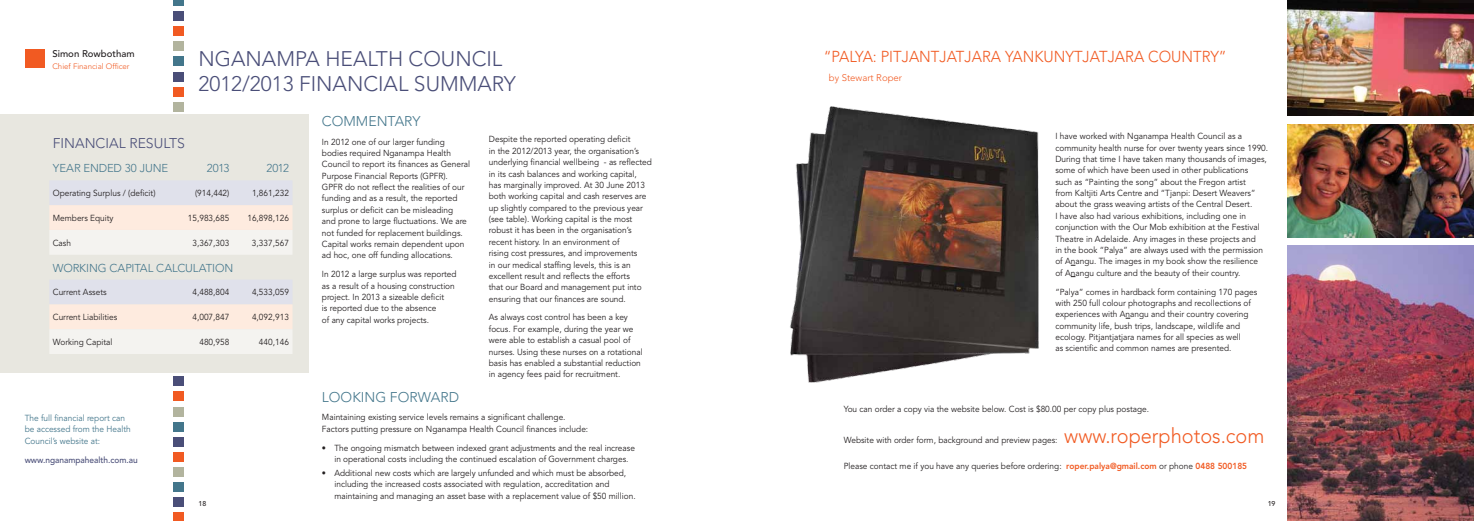
<style>
.page{position:relative;width:1474px;height:521px;background:#fff}
.page>*{position:absolute;margin:0;border:0;box-sizing:border-box;transform-origin:0 0}
.t1{font:300 21px "Avenir";color:#4a4e78}
.t2{font:300 21px "Avenir";color:#f15a22;scale:.95 1}
.t3{font:300 15.75px "Avenir";color:#f15a22;scale:.95 1}
.t4{font:300 14px "Avenir";color:#43768b}
.t5{font:300 14px "Avenir";color:#4a4e78}
.t6{font:300 11.38px "Avenir";letter-spacing:-.01em;color:#43768b}
.t7{font:300 9.62px "Avenir";color:#f15a22}
.t8{font:500 9.62px "Avenir";color:#231f20}
.t9{font:8.75px/11.4px "Avenir";color:#231f20;scale:.95 1}
.t10{font:8.75px/11.4px "Avenir";color:#43768b;scale:.95 1}
.t11{font:500 8.75px "Avenir";color:#4a4e78;scale:.95 1}
.t12{font:300 7.88px "Avenir";color:#f15a22}
.t13{font:500 7px "Avenir";color:#231f20}
.s1{font-weight:800;color:#f15a22}
</style>
<div class="page">
<div style="left:173px;top:102px;width:11px;height:10px;background:#b2b49e"></div>
<div style="left:173px;top:87px;width:11px;height:10px;background:#f15a22"></div>
<div style="left:173px;top:72px;width:11px;height:9px;background:#4a4e78"></div>
<div style="left:173px;top:56px;width:11px;height:10px;background:#43768b"></div>
<div style="left:173px;top:41px;width:11px;height:10px;background:#b2b49e"></div>
<div style="left:173px;top:26px;width:11px;height:10px;background:#f15a22"></div>
<div style="left:173px;top:11px;width:11px;height:10px;background:#4a4e78"></div>
<div style="left:173px;top:0;width:11px;height:6px;background:#43768b"></div>
<div style="left:173px;top:467px;width:11px;height:10px;background:#b2b49e"></div>
<div style="left:173px;top:452px;width:11px;height:10px;background:#f15a22"></div>
<div style="left:173px;top:437px;width:11px;height:10px;background:#4a4e78"></div>
<div style="left:173px;top:422px;width:11px;height:9px;background:#43768b"></div>
<div style="left:173px;top:407px;width:11px;height:10px;background:#b2b49e"></div>
<div style="left:173px;top:391px;width:11px;height:10px;background:#f15a22"></div>
<div style="left:173px;top:376px;width:11px;height:10px;background:#4a4e78"></div>
<div style="left:173px;top:512px;width:11px;height:9px;background:#f15a22"></div>
<div style="left:173px;top:497px;width:11px;height:10px;background:#4a4e78"></div>
<div style="left:173px;top:482px;width:11px;height:10px;background:#43768b"></div>
<img style="left:1287px;top:0;width:186px;height:116px">
<img style="left:1287px;top:246px;width:186px;height:275px">
<img style="left:790px;top:106px;width:249px;height:277px">
<img style="left:1287px;top:125px;width:186px;height:112px">
<div style="left:0;top:114px;width:308px;height:259px;background:#e8e7e0"></div>
<svg style="left:49px;top:181px;width:243px;height:173px"></svg>
<div style="left:25px;top:50px;width:19px;height:18px;background:#f15a22"></div>
<p class="t8" style="left:52px;top:48px;width:84px">Simon Rowbotham</p>
<p class="t12" style="left:52px;top:62px;width:79px">Chief Financial Officer</p>
<h1 class="t1" style="left:198px;top:46px;width:79px">NGANAMPA</h1>
<h1 class="t1" style="left:325px;top:46px;width:28px">HEALT</h1>
<h1 class="t1" style="left:388px;top:46px;width:107px">H COU NCIL</h1>
<h1 class="t1" style="left:198px;top:71px;width:190px">2012/2013 FI NANCIAL</h1>
<h1 class="t1" style="left:414px;top:71px;width:29px">SUMMA</h1>
<h1 class="t1" style="left:492px;top:71px;width:26px">RY</h1>
<h3 class="t4" style="left:322px;top:113px;width:100px">Commentary</h3>
<p class="t9" style="left:322px;top:136px;width:157px">In 2012 one of our larger funding bodies required Nganampa Health Council to report its finances as General Purpose Financial Reports (GPFR).<br>GPFR do not reflect the realities of our funding and as a result, the reported surplus or deficit can be misleading<br>and prone to large fluctuations. We are not funded for replacement buildings.<br>Capital works remain dependent upon ad hoc, one off funding allocations.</p>
<p class="t9" style="left:322px;top:269px;width:143px">In 2012 a large surplus was reported as a result of a housing construction project. In 2013 a sizeable deficit<br>is reported due to the absence<br>of any capital works projects.</p>
<p class="t9" style="left:489px;top:134px;width:173px">Despite the reported operating deficit<br>in the 2012/2013 year, the organisation’s underlying financial wellbeing - as reflected in its cash balances and working capital,<br>has marginally improved. At 30 June 2013 both working capital and cash reserves are up slightly compared to the previous year (see table). Working capital is the most robust it has been in the organisation’s recent history. In an environment of<br>rising cost pressures, and improvements<br>in our medical staffing levels, this is an excellent result and reflects the efforts<br>that our Board and management put into ensuring that our finances are sound.</p>
<p class="t9" style="left:489px;top:312px;width:163px">As always cost control has been a key focus. For example, during the year we were able to establish a casual pool of nurses. Using these nurses on a rotational basis has enabled a substantial reduction in agency fees paid for recruitment.</p>
<h3 class="t5" style="left:53px;top:135px;width:60px">FI NANCIAL</h3>
<h3 class="t5" style="left:129px;top:135px;width:57px">RESULTS</h3>
<h3 class="t6" style="left:53px;top:162px;width:40px">Year End</h3>
<h3 class="t6" style="left:107px;top:162px;width:63px">ed 30 June</h3>
<h3 class="t6" style="left:207px;top:162px;width:24px">2013</h3>
<h3 class="t6" style="left:266px;top:162px;width:24px">2012</h3>
<p class="t9" style="left:53px;top:188px;width:110px">Operating Surplus / (deficit)</p>
<p class="t9" style="left:195px;top:188px;width:38px">(914,442)</p>
<p class="t9" style="left:252px;top:188px;width:40px">1,861,232</p>
<p class="t9" style="left:53px;top:212px;width:66px">Members Equity</p>
<p class="t9" style="left:188px;top:212px;width:45px">15,983,685</p>
<p class="t9" style="left:247px;top:212px;width:45px">16,898,126</p>
<p class="t9" style="left:53px;top:237px;width:21px">Cash</p>
<p class="t9" style="left:192px;top:237px;width:40px">3,367,303</p>
<p class="t9" style="left:252px;top:237px;width:40px">3,337,567</p>
<h3 class="t6" style="left:53px;top:261px;width:179px">Workin g Capital Calculation</h3>
<p class="t9" style="left:53px;top:287px;width:58px">Current Assets</p>
<p class="t9" style="left:192px;top:287px;width:40px">4,488,804</p>
<p class="t9" style="left:252px;top:287px;width:40px">4,533,059</p>
<p class="t9" style="left:53px;top:312px;width:70px">Current Liabilities</p>
<p class="t9" style="left:192px;top:312px;width:40px">4,007,847</p>
<p class="t9" style="left:252px;top:312px;width:40px">4,092,913</p>
<p class="t9" style="left:53px;top:336px;width:64px">Working Capital</p>
<p class="t9" style="left:199px;top:336px;width:33px">480,958</p>
<p class="t9" style="left:259px;top:336px;width:33px">440,146</p>
<h2 class="t3" style="left:823px;top:47px;width:18px">“PALYA</h2>
<h2 class="t3" style="left:873px;top:47px;width:374px">: PITJANTJATJARA YANKU NYTJATJARA COU NTRY”</h2>
<p class="t7" style="left:828px;top:72px;width:75px">by Stewart Roper</p>
<p class="t9" style="left:1055px;top:131px;width:225px">I have worked with Nganampa Health Council as a community health nurse for over twenty years since 1990.<br>During that time I have taken many thousands of images, some of which have been used in other publications<br>such as “Painting the song” about the Fregon artist<br>from Kaltjiti Arts Centre and “Tjanpi: Desert Weavers” about the grass weaving artists of the Central Desert.<br>I have also had various exhibitions, including one in conjunction with the Our Mob exhibition at the Festival Theatre in Adelaide. Any images in these projects and<br>in the book “Palya” are always used with the permission of Anangu. The images in my book show the resilience<br>of Anangu culture and the beauty of their country.</p>
<p class="t9" style="left:1055px;top:286px;width:214px">“Palya” comes in hardback form containing 170 pages with 250 full colour photographs and recollections of experiences with Anangu and their country covering community life, bush trips, landscape, wildlife and ecology. Pitjantjatjara names for all species as well<br>as scientific and common names are presented.</p>
<p class="t10" style="left:25px;top:412px;width:113px">The full financial report can be accessed from the Health<br>Council’s website at:</p>
<p class="t11" style="left:25px;top:455px;width:120px">www.nganampahealth.com.au</p>
<h3 class="t4" style="left:322px;top:388px;width:9px">LOOKI</h3>
<h3 class="t4" style="left:364px;top:388px;width:96px">NG FORWARD</h3>
<p class="t9" style="left:322px;top:412px;width:282px">Maintaining existing service levels remains a significant challenge.<br>Factors putting pressure on Nganampa Health Council finances include:</p>
<p class="t9" style="left:334px;top:442px;width:318px;text-indent:-12px">• The ongoing mismatch between indexed grant adjustments and the real increase in operational costs including the continued escalation of Government charges.</p>
<p class="t9" style="left:334px;top:467px;width:319px;text-indent:-12px">• Additional new costs which are largely unfunded and which must be absorbed, including the increased costs associated with regulation, accreditation and maintaining and managing an asset base with a replacement value of $50 million.</p>
<p class="t9" style="left:843px;top:404px;width:323px">You can order a copy via the website below. Cost is $80.00 per copy plus postage.</p>
<p class="t9" style="left:843px;top:435px;width:227px">Website with order form, background and preview pages:</p>
<h1 class="t2" style="left:1064px;top:423px;width:212px">www.roperphotos.com</h1>
<p class="t9" style="left:843px;top:460px;width:426px">Please contact me if you have any queries before ordering: <span class="s1">roper.palya@gmail.com</span> or phone <span class="s1">0488 500185</span></p>
<p class="t13" style="left:198px;top:499px;width:9px">18</p>
<p class="t13" style="left:1267px;top:499px;width:9px">19</p>
</div>
